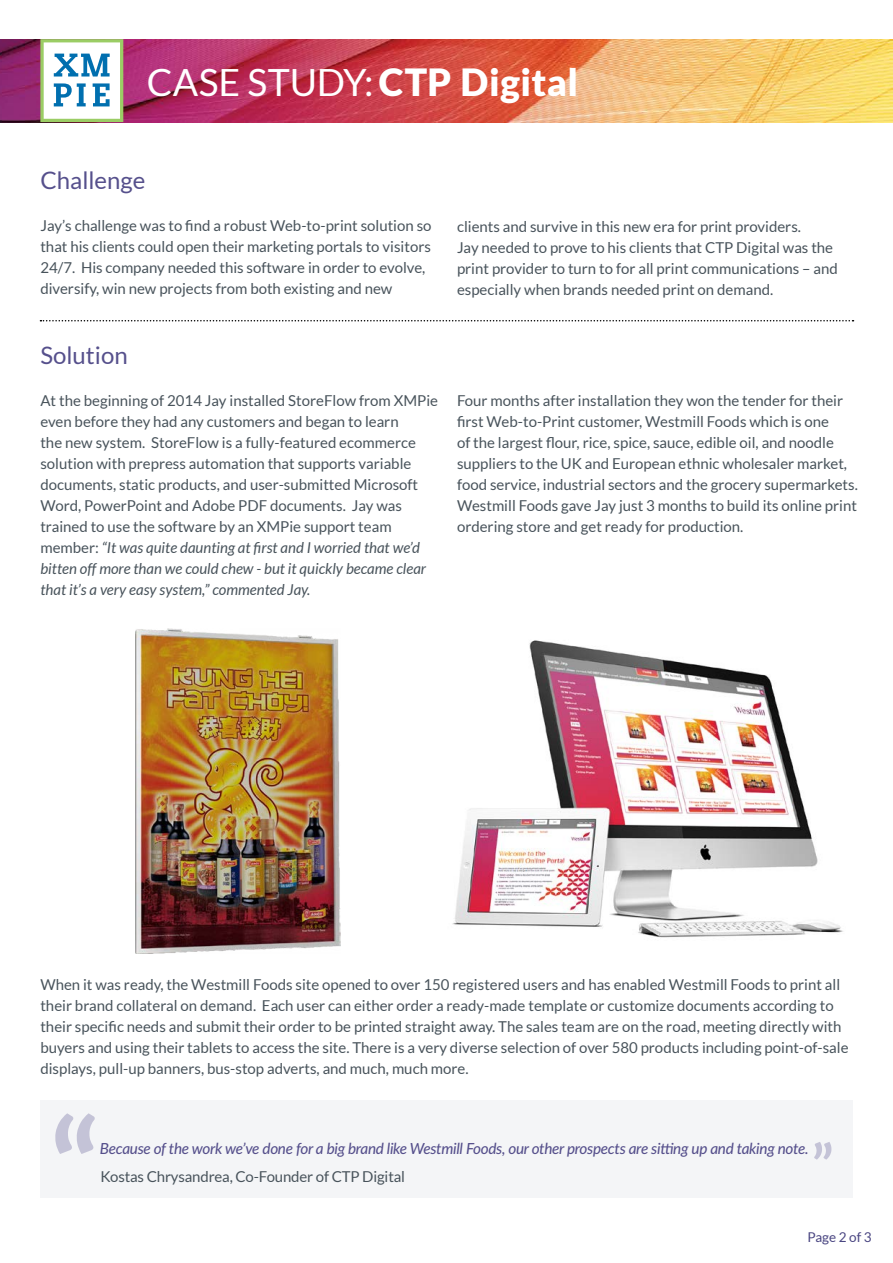
<style>
.page{position:relative;width:893px;height:1263px;background:#fff}
.page>*{position:absolute;margin:0;border:0;box-sizing:border-box;transform-origin:0 0}
.t1{font:37.5px "Lato";color:#fff}
.t2{font:24px "Lato";color:#56508c}
.t3{font:italic 500 15.3px "Lato";letter-spacing:-.02em;color:#56508c}
.t4{font:15px/21px "Lato";color:#48535b}
.t5{font:13.5px "Lato";color:#4a4682}
.s1{font-weight:900}
.s2{font-style:italic}
</style>
<div class="page">
<img style="left:0;top:39px;width:893px;height:83px">
<svg style="left:40px;top:39px;width:83px;height:83px"></svg>
<img style="left:452px;top:640px;width:391px;height:298px">
<img style="left:135px;top:629px;width:206px;height:324px">
<div style="left:40px;top:1100px;width:813px;height:98px;background:#f4f5f7"></div>
<svg style="left:55px;top:1113px;width:40px;height:41px"></svg>
<svg style="left:814px;top:1142px;width:17px;height:18px"></svg>
<svg style="left:40px;top:320px;width:813px;height:1px"></svg>
<h1 class="t1" style="left:147px;top:61px;width:433px">CASE STUDY:<span class="s1">CTP Digital</span></h1>
<h2 class="t2" style="left:40px;top:167px;width:106px">Challenge</h2>
<p class="t4" style="left:40px;top:215px;width:393px">Jay’s challenge was to find a robust Web-to-print solution so that his clients could open their marketing portals to visitors 24/7. His company needed this software in order to evolve, diversify, win new projects from both existing and new</p>
<p class="t4" style="left:457px;top:215px;width:382px">clients and survive in this new era for print providers.<br>Jay needed to prove to his clients that CTP Digital was the print provider to turn to for all print communications – and especially when brands needed print on demand.</p>
<h2 class="t2" style="left:40px;top:342px;width:89px">Solution</h2>
<p class="t4" style="left:40px;top:390px;width:399px">At the beginning of 2014 Jay installed StoreFlow from XMPie even before they had any customers and began to learn<br>the new system. StoreFlow is a fully-featured ecommerce solution with prepress automation that supports variable documents, static products, and user-submitted Microsoft Word, PowerPoint and Adobe PDF documents. Jay was trained to use the software by an XMPie support team member: <span class="s2">“It was quite daunting at first and I worried that we’d bitten off more than we could chew - but it quickly became clear that it’s a very easy system,” commented Jay.</span></p>
<p class="t4" style="left:457px;top:390px;width:402px">Four months after installation they won the tender for their first Web-to-Print customer, Westmill Foods which is one<br>of the largest flour, rice, spice, sauce, edible oil, and noodle suppliers to the UK and European ethnic wholesaler market, food service, industrial sectors and the grocery supermarkets.<br>Westmill Foods gave Jay just 3 months to build its online print ordering store and get ready for production.</p>
<p class="t4" style="left:40px;top:974px;width:810px">When it was ready, the Westmill Foods site opened to over 150 registered users and has enabled Westmill Foods to print all their brand collateral on demand. Each user can either order a ready-made template or customize documents according to their specific needs and submit their order to be printed straight away. The sales team are on the road, meeting directly with buyers and using their tablets to access the site. There is a very diverse selection of over 580 products including point-of-sale displays, pull-up banners, bus-stop adverts, and much, much more.</p>
<p class="t3" style="left:100px;top:1137px;width:710px">Because of the work we’ve done for a big brand like Westmill Foods, our other prospects are sitting up and taking note.</p>
<p class="t4" style="left:100px;top:1166px;width:306px">Kostas Chrysandrea, Co-Founder of CTP Digital</p>
<p class="t5" style="left:807px;top:1229px;width:66px">Page 2 of 3</p>
</div>
